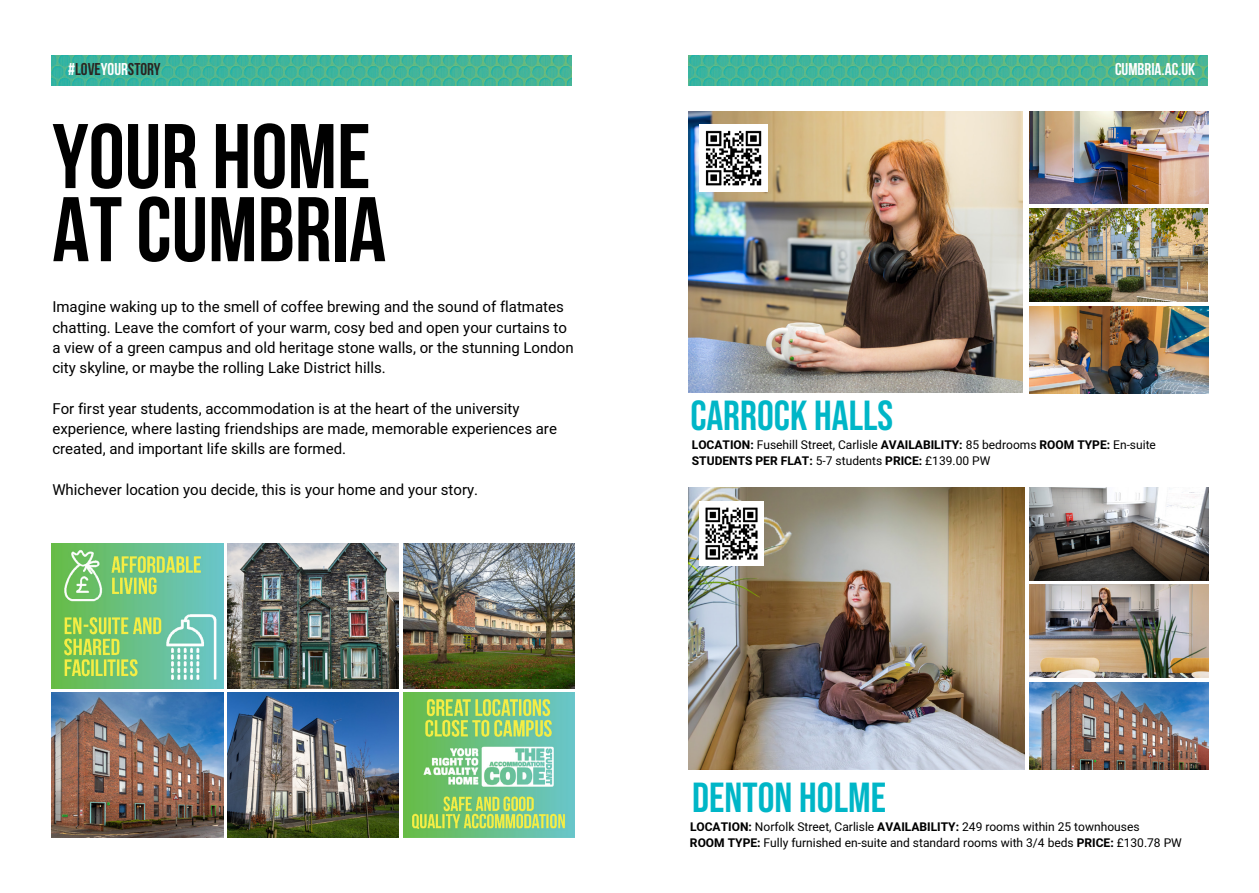
<style>
.page{position:relative;width:1259px;height:893px;background:#fff}
.page>*{position:absolute;margin:0;border:0;box-sizing:border-box;transform-origin:0 0}
.t1{font:700 91.5px/73.1px "Bebas Neue";color:#000}
.t2{font:42px "Bebas Neue";color:#00b6c7}
.t3{font:700 17.1px "Bebas Neue";color:#2a2522}
.t4{font:700 17.1px "Bebas Neue";color:#fff}
.t5{font:15px/20.2px "Heebo";color:#000}
.t6{font:12px/16px "Heebo";color:#000}
.s1{color:#fff}
.s2{font-weight:700}
</style>
<div class="page">
<img style="left:52px;top:55px;width:520px;height:31px">
<img style="left:689px;top:55px;width:518px;height:31px">
<img style="left:228px;top:543px;width:171px;height:146px">
<img style="left:228px;top:692px;width:171px;height:145px">
<img style="left:403px;top:543px;width:171px;height:146px">
<img style="left:403px;top:692px;width:171px;height:145px">
<img style="left:52px;top:543px;width:171px;height:146px">
<img style="left:52px;top:692px;width:171px;height:145px">
<img style="left:1029px;top:488px;width:179px;height:92px">
<img style="left:1029px;top:585px;width:179px;height:92px">
<img style="left:1029px;top:683px;width:179px;height:86px">
<img style="left:688px;top:488px;width:337px;height:281px">
<img style="left:700px;top:502px;width:64px;height:64px">
<img style="left:688px;top:112px;width:334px;height:280px">
<img style="left:1029px;top:112px;width:179px;height:92px">
<img style="left:1029px;top:209px;width:178px;height:92px">
<img style="left:1029px;top:307px;width:179px;height:86px">
<img style="left:700px;top:124px;width:67px;height:68px">
<p class="t3" style="left:68px;top:60px;width:94px"><span class="s1">#</span>LOVE<span class="s1">YOUR</span>STORY</p>
<p class="t4" style="left:1115px;top:60px;width:82px">CUMBRIA.AC.UK</p>
<h1 class="t1" style="left:52px;top:119px;width:335px">YOUR HOME<br>AT CUMBRIA</h1>
<p class="t5" style="left:52px;top:297px;width:523px">Imagine waking up to the smell of coffee brewing and the sound of flatmates chatting. Leave the comfort of your warm, cosy bed and open your curtains to a view of a green campus and old heritage stone walls, or the stunning London city skyline, or maybe the rolling Lake District hills.</p>
<p class="t5" style="left:52px;top:398px;width:506px">For first year students, accommodation is at the heart of the university experience, where lasting friendships are made, memorable experiences are created, and important life skills are formed.</p>
<p class="t5" style="left:52px;top:479px;width:427px">Whichever location you decide, this is your home and your story.</p>
<h2 class="t2" style="left:690px;top:392px;width:204px">CARROCK HALLS</h2>
<p class="t6" style="left:692px;top:437px;width:465px"><span class="s2">LOCATION:</span> Fusehill Street, Carlisle <span class="s2">AVAILABILITY:</span> 85 bedrooms <span class="s2">ROOM TYPE:</span> En-suite<br><span class="s2">STUDENTS PER FLAT:</span> 5-7 students <span class="s2">PRICE:</span> £139.00 PW</p>
<h2 class="t2" style="left:692px;top:774px;width:195px">DENTON HOLME</h2>
<p class="t6" style="left:690px;top:819px;width:493px"><span class="s2">LOCATION:</span> Norfolk Street, Carlisle <span class="s2">AVAILABILITY:</span> 249 rooms within 25 townhouses<br><span class="s2">ROOM TYPE:</span> Fully furnished en-suite and standard rooms with 3/4 beds <span class="s2">PRICE:</span> £130.78 PW</p>
</div>
